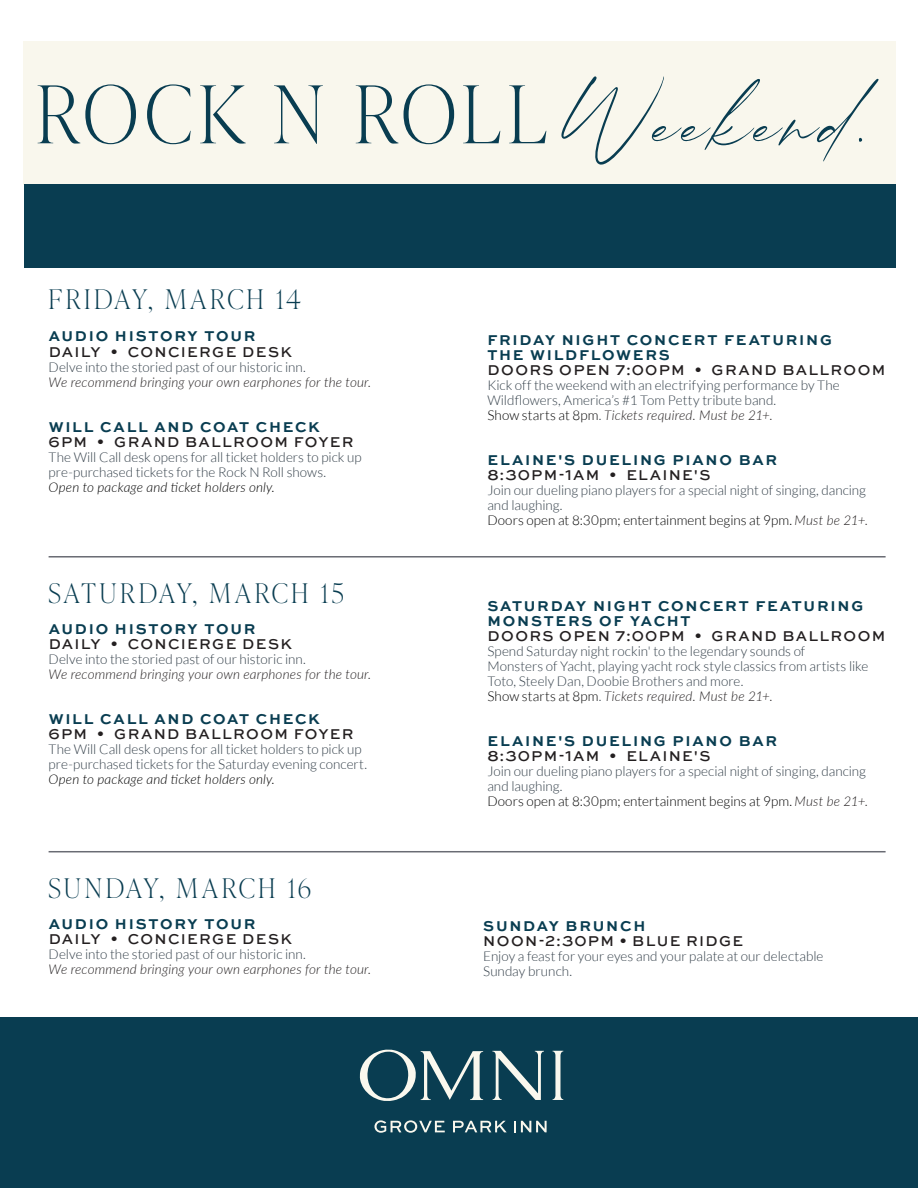
<style>
.page{position:relative;width:918px;height:1188px;background:#fff}
.page>*{position:absolute;margin:0;border:0;box-sizing:border-box;transform-origin:0 0}
.t1{font:88.5px "Felicity";letter-spacing:.08em;color:#093d51}
.t2{font:100 79.5px "Ivy Presto Display";letter-spacing:.07em;color:#093d51}
.t3{font:100 27px "Ivy Presto Display";letter-spacing:.115em;color:#093d51}
.t4{font:500 15px/15px "Sweet Sans Pro";letter-spacing:.085em;color:#231f20}
.t5{font:700 15px/15px "Sweet Sans Pro";letter-spacing:.115em;color:#093d51}
.t6{font:300 13.5px/15px "Lato";color:#323e48}
.t7{font:italic 300 13.5px "Lato";letter-spacing:.01em;color:#231f20}
.t8{font:italic 300 13.5px "Lato";letter-spacing:.01em;color:#000}
.s1{font-weight:700;color:#093d51}
.s2{color:#000}
.s3{font-style:italic;color:#231f20}
</style>
<div class="page">
<hr style="left:49px;top:556px;width:837px;height:2px;background:#696b73">
<hr style="left:49px;top:851px;width:837px;height:1px;background:#696b73">
<div style="left:0;top:1017px;width:918px;height:171px;background:#093d51"></div>
<svg style="left:360px;top:1050px;width:123px;height:51px"></svg>
<svg style="left:492px;top:1051px;width:52px;height:49px"></svg>
<svg style="left:553px;top:1051px;width:10px;height:49px"></svg>
<svg style="left:374px;top:1120px;width:71px;height:13px"></svg>
<svg style="left:453px;top:1121px;width:54px;height:11px"></svg>
<svg style="left:514px;top:1121px;width:33px;height:11px"></svg>
<div style="left:23px;top:41px;width:872px;height:144px;background:#f9f7ed"></div>
<div style="left:24px;top:185px;width:871px;height:83px;background:#093d51"></div>
<p class="t2" style="left:36px;top:58px;width:513px">ROCK N ROLL</p>
<p class="t1" style="left:569px;top:58px;width:304px">Weekend.</p>
<h3 class="t3" style="left:49px;top:280px;width:254px">FRIDAY, MARCH 14</h3>
<p class="t5" style="left:49px;top:327px;width:208px">AUDIO HISTORY TOUR</p>
<p class="t4" style="left:49px;top:344px;width:245px">DAILY • CONCIERGE DESK</p>
<p class="t6" style="left:49px;top:360px;width:259px">Delve into the storied past of our historic inn.</p>
<p class="t7" style="left:49px;top:373px;width:324px">We recommend bringing your own earphones for the tour.</p>
<p class="t5" style="left:49px;top:419px;width:273px">WILL CALL AND COAT CHECK</p>
<p class="t4" style="left:49px;top:434px;width:306px">6PM • GRAND BALLROOM FOYER</p>
<p class="t6" style="left:49px;top:450px;width:315px">The Will Call desk opens for all ticket holders to pick up pre-purchased tickets for the Rock N Roll shows.</p>
<p class="t8" style="left:49px;top:478px;width:228px">Open to package and ticket holders only.</p>
<h3 class="t3" style="left:49px;top:574px;width:297px">SATURDAY, MARCH 15</h3>
<p class="t5" style="left:49px;top:621px;width:208px">AUDIO HISTORY TOUR</p>
<p class="t4" style="left:49px;top:636px;width:245px">DAILY • CONCIERGE DESK</p>
<p class="t6" style="left:49px;top:652px;width:259px">Delve into the storied past of our historic inn.</p>
<p class="t7" style="left:49px;top:665px;width:324px">We recommend bringing your own earphones for the tour.</p>
<p class="t5" style="left:49px;top:711px;width:273px">WILL CALL AND COAT CHECK</p>
<p class="t4" style="left:49px;top:726px;width:306px">6PM • GRAND BALLROOM FOYER</p>
<p class="t6" style="left:49px;top:742px;width:320px">The Will Call desk opens for all ticket holders to pick up pre-purchased tickets for the Saturday evening concert.</p>
<p class="t8" style="left:49px;top:770px;width:228px">Open to package and ticket holders only.</p>
<p class="t3" style="left:49px;top:869px;width:264px">SUNDAY, MARCH 16</p>
<p class="t4" style="left:49px;top:916px;width:245px"><span class="s1">AUDIO HISTORY TOUR<br></span>DAILY • CONCIERGE DESK</p>
<p class="t6" style="left:49px;top:947px;width:259px">Delve into the storied past of our historic inn.</p>
<p class="t7" style="left:49px;top:960px;width:324px">We recommend bringing your own earphones for the tour.</p>
<p class="t5" style="left:487px;top:331px;width:346px">FRIDAY NIGHT CONCERT FEATURING<br>THE WILDFLOWERS</p>
<p class="t4" style="left:487px;top:362px;width:399px">DOORS OPEN 7:00PM • GRAND BALLROOM</p>
<p class="t6" style="left:487px;top:378px;width:354px">Kick off the weekend with an electrifying performance by The<br>Wildflowers, America’s #1 Tom Petty tribute band.<br><span class="s2">Show starts at 8pm</span>. <span class="s3">Tickets required. Must be 21+.</span></p>
<p class="t5" style="left:487px;top:451px;width:291px">ELAINE'S DUELING PIANO BAR</p>
<p class="t4" style="left:487px;top:467px;width:225px">8:30PM-1AM • ELAINE'S</p>
<p class="t6" style="left:487px;top:483px;width:382px">Join our dueling piano players for a special night of singing, dancing and laughing.<br><span class="s2">Doors open at 8:30pm; entertainment begins at 9pm.</span> <span class="s3">Must be 21+.</span></p>
<p class="t5" style="left:487px;top:597px;width:377px">SATURDAY NIGHT CONCERT FEATURING<br>MONSTERS OF YACHT</p>
<p class="t4" style="left:487px;top:627px;width:399px">DOORS OPEN 7:00PM • GRAND BALLROOM</p>
<p class="t6" style="left:487px;top:643px;width:383px">Spend Saturday night rockin' to the legendary sounds of<br>Monsters of Yacht, playing yacht rock style classics from artists like Toto, Steely Dan, Doobie Brothers and more.<br><span class="s2">Show starts at 8pm</span>. <span class="s3">Tickets required. Must be 21+.</span></p>
<p class="t5" style="left:487px;top:732px;width:291px">ELAINE'S DUELING PIANO BAR</p>
<p class="t4" style="left:487px;top:747px;width:225px">8:30PM-1AM • ELAINE'S</p>
<p class="t6" style="left:487px;top:763px;width:382px">Join our dueling piano players for a special night of singing, dancing and laughing.<br><span class="s2">Doors open at 8:30pm; entertainment begins at 9pm.</span> <span class="s3">Must be 21+.</span></p>
<p class="t5" style="left:483px;top:918px;width:164px">SUNDAY BRUNCH</p>
<p class="t4" style="left:483px;top:933px;width:262px">NOON-2:30PM • BLUE RIDGE</p>
<p class="t6" style="left:483px;top:949px;width:342px">Enjoy a feast for your eyes and your palate at our delectable<br>Sunday brunch.</p>
</div>
